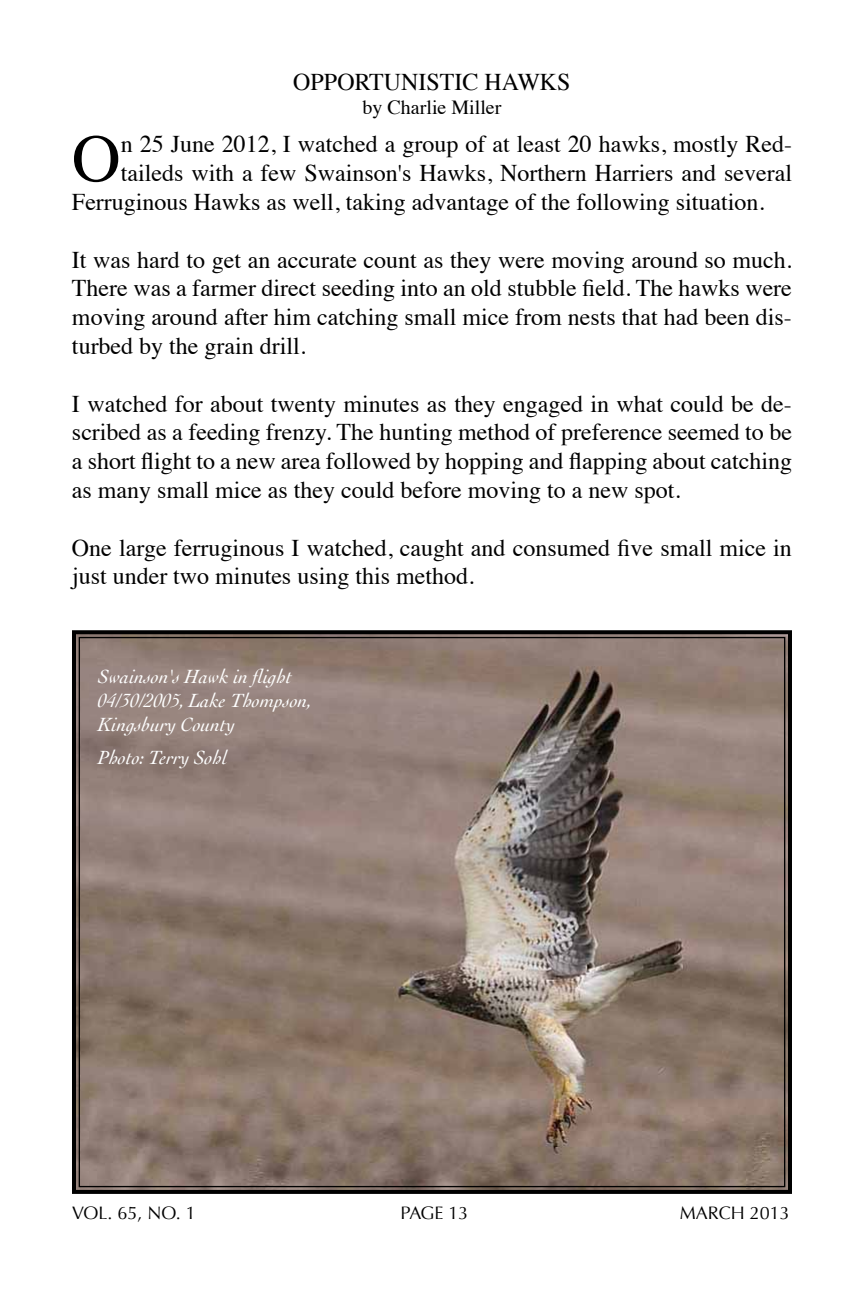
<style>
.page{position:relative;width:864px;height:1296px;background:#fff}
.page>*{position:absolute;margin:0;border:0;box-sizing:border-box;transform-origin:0 0}
.t1{font:67.6px "Times";color:#000}
.t2{font:24px/28.8px "Times";color:#000;text-align:justify}
.t3{font:italic 20px/24px "Cochin";color:#fff}
.t4{font:20px "Times";color:#000}
.t5{font:18px "Optima";color:#000}
</style>
<div class="page">
<svg style="left:72px;top:630px;width:720px;height:564px;background:#89786e"></svg>
<p class="t2" style="left:293px;top:65px;width:275px">Opportunis tic Hawks</p>
<p class="t4" style="left:363px;top:89px;width:140px">by Charlie Miller</p>
<h1 class="t1" style="left:72px;top:95px;width:46px">O</h1>
<p class="t2" style="left:121px;top:128px;width:673px">n 25 June 2012, I watched a group of at least 20 hawks, mostly Red-</p>
<p class="t2" style="left:121px;top:157px;width:673px">taileds with a few Swainson's Hawks, Northern Harriers and several</p>
<p class="t2" style="left:72px;top:185px;width:694px">Ferruginous Hawks as well, taking advantage of the following situation.</p>
<p class="t2" style="left:72px;top:243px;width:721px">It was hard to get an accurate count as they were moving around so much.<br>There was a farmer direct seeding into an old stubble field. The hawks were moving around after him catching small mice from nests that had been dis&shy;turbed by the grain drill.</p>
<p class="t2" style="left:72px;top:387px;width:722px">I watched for about twenty minutes as they engaged in what could be de&shy;scribed as a feeding frenzy. The hunting method of preference seemed to be a short flight to a new area followed by hopping and flapping about catching as many small mice as they could before moving to a new spot.</p>
<p class="t2" style="left:72px;top:531px;width:722px">One large ferruginous I watched, caught and consumed five small mice in just under two minutes using this method.</p>
<p class="t3" style="left:98px;top:663px;width:215px">Swainson's Hawk in flight<br>04/30/2005, Lake Thompson,<br>Kingsbury County</p>
<p class="t3" style="left:98px;top:745px;width:131px">Photo: Terry Sohl</p>
<p class="t5" style="left:72px;top:1202px;width:125px">VOL. 65, NO. 1</p>
<p class="t5" style="left:400px;top:1202px;width:70px">PAGE 13</p>
<p class="t5" style="left:680px;top:1202px;width:112px">MARCH 2013</p>
</div>
